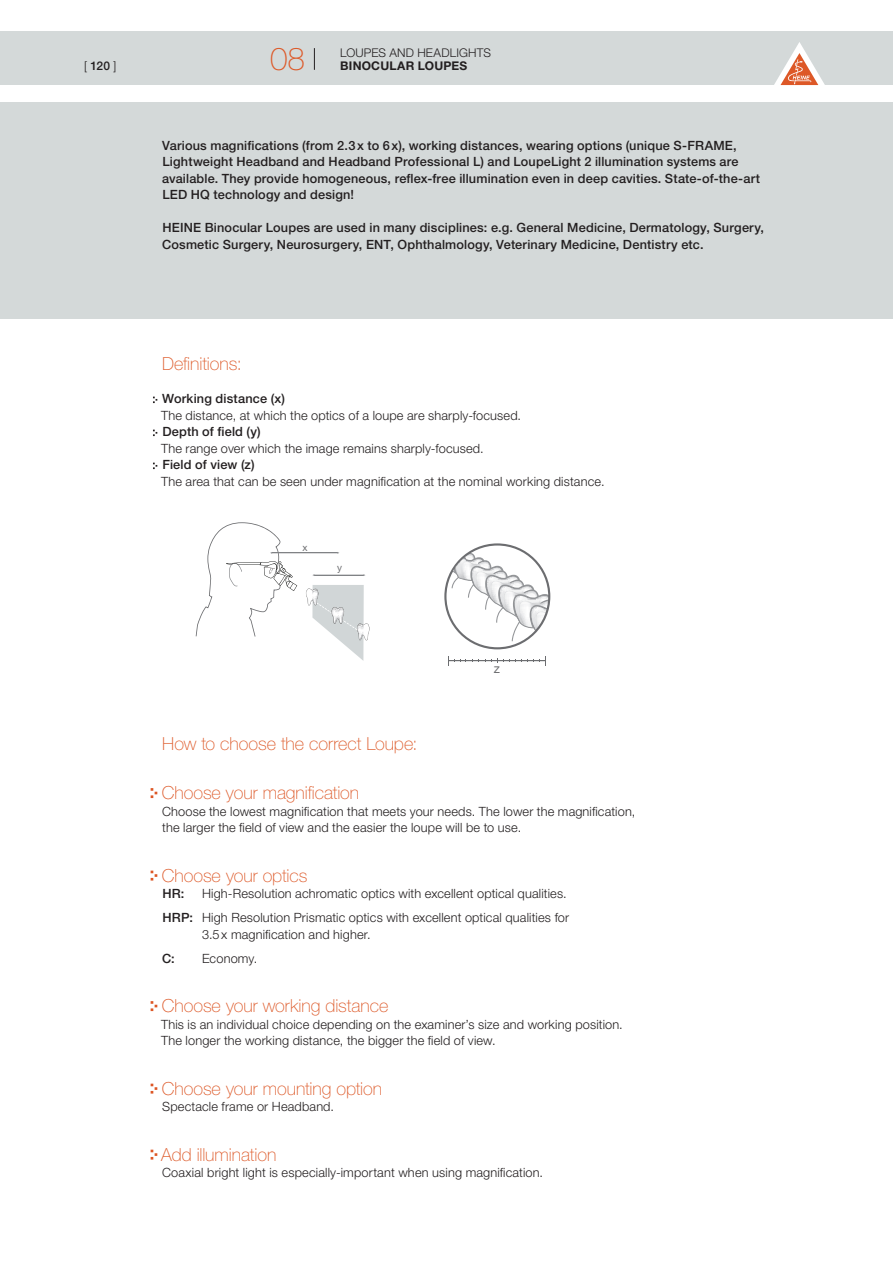
<style>
.page{position:relative;width:893px;height:1263px;background:#fff}
.page>*{position:absolute;margin:0;border:0;box-sizing:border-box;transform-origin:0 0}
.t1{font:100 31.5px "Helvetica Neue LT Std";color:#dd5827}
.t2{font:100 18px "Helvetica Neue LT Std";letter-spacing:-.005em;color:#dd5827}
.t3{font:12.9px "Helvetica Neue LT Std";color:#6c6d70}
.t4{font:300 12.75px/16.5px "Helvetica Neue LT Std";letter-spacing:.015em;color:#231f20}
.t5{font:500 12.75px/16.5px "Helvetica Neue LT Std";letter-spacing:.015em;color:#231f20}
.t6{font:300 12px "Helvetica Neue LT Std";letter-spacing:.015em;color:#231f20}
.t7{font:700 12px "Helvetica Neue LT Std";letter-spacing:.02em;color:#231f20}
.t8{font:500 12px "Helvetica Neue LT Std";color:#231f20}
.t9{font:9.9px "Helvetica Neue LT Std";color:#6c6d70}
.s1{font-weight:300}
.s2{font-weight:500}
</style>
<div class="page">
<div style="left:0;top:32px;width:893px;height:53px;background:#d4d9d9"></div>
<svg style="left:314px;top:48px;width:1px;height:22px"></svg>
<svg style="left:774px;top:42px;width:51px;height:43px"></svg>
<svg style="left:196px;top:522px;width:174px;height:139px"></svg>
<svg style="left:444px;top:543px;width:106px;height:106px"></svg>
<hr style="left:449px;top:660px;width:97px;height:1px;background:#6c6d70">
<svg style="left:448px;top:656px;width:31px;height:9px"></svg>
<svg style="left:534px;top:656px;width:12px;height:9px"></svg>
<svg style="left:485px;top:658px;width:43px;height:5px"></svg>
<img style="left:452px;top:555px;width:14px;height:24px">
<img style="left:502px;top:587px;width:33px;height:20px">
<div style="left:0;top:102px;width:893px;height:217px;background:#d4d9d9"></div>
<svg style="left:153px;top:397px;width:4px;height:6px"></svg>
<svg style="left:153px;top:430px;width:4px;height:6px"></svg>
<svg style="left:153px;top:463px;width:4px;height:6px"></svg>
<svg style="left:151px;top:788px;width:6px;height:10px"></svg>
<svg style="left:151px;top:871px;width:6px;height:9px"></svg>
<svg style="left:151px;top:1001px;width:6px;height:10px"></svg>
<svg style="left:151px;top:1084px;width:6px;height:9px"></svg>
<svg style="left:151px;top:1150px;width:6px;height:9px"></svg>
<p class="t8" style="left:84px;top:58px;width:34px"><span class="s1">[</span> 120 <span class="s1">]</span></p>
<h1 class="t1" style="left:270px;top:41px;width:36px">08</h1>
<p class="t6" style="left:340px;top:45px;width:152px">LOUPES AND HEADLIGHTS</p>
<p class="t7" style="left:340px;top:58px;width:129px">BINOCULAR LOUPES</p>
<p class="t5" style="left:162px;top:137px;width:599px">Various magnifications (from 2.3x to 6x), working distances, wearing options (unique S-FRAME, Lightweight Headband and Headband Professional L) and LoupeLight 2 illumination systems are available. They provide homogeneous, reflex-free illumination even in deep cavities. State-of-the-art LED HQ technology and design!</p>
<p class="t5" style="left:162px;top:219px;width:603px">HEINE Binocular Loupes are used in many disciplines: e.g. General Medicine, Dermatology, Surgery,<br>Cosmetic Surgery, Neurosurgery, ENT, Ophthalmology, Veterinary Medicine, Dentistry etc.</p>
<h2 class="t2" style="left:162px;top:353px;width:81px">Definitions:</h2>
<p class="t5" style="left:162px;top:390px;width:124px">Working distance (x)</p>
<p class="t4" style="left:161px;top:406px;width:362px">The distance, at which the optics of a loupe are sharply-focused.</p>
<p class="t5" style="left:162px;top:423px;width:100px">Depth of field (y)</p>
<p class="t4" style="left:161px;top:439px;width:324px">The range over which the image remains sharply-focused.</p>
<p class="t5" style="left:162px;top:456px;width:94px">Field of view (z)</p>
<p class="t4" style="left:161px;top:472px;width:445px">The area that can be seen under magnification at the nominal working distance.</p>
<p class="t9" style="left:302px;top:541px;width:7px">x</p>
<p class="t9" style="left:337px;top:562px;width:6px">y</p>
<p class="t3" style="left:494px;top:660px;width:8px">z</p>
<h2 class="t2" style="left:162px;top:733px;width:257px">How to choose the correct Loupe:</h2>
<h2 class="t2" style="left:162px;top:782px;width:199px">Choose your magnification</h2>
<p class="t4" style="left:162px;top:802px;width:475px">Choose the lowest magnification that meets your needs. The lower the magnification, the larger the field of view and the easier the loupe will be to use.</p>
<h2 class="t2" style="left:162px;top:865px;width:147px">Choose your optics</h2>
<p class="t5" style="left:162px;top:885px;width:24px">HR:</p>
<p class="t4" style="left:162px;top:881px;width:408px;line-height:24px;text-align:right">High-Resolution achromatic optics with excellent optical qualities.<br><span class="s2">HRP:</span> High Resolution Prismatic optics with excellent optical qualities for</p>
<p class="t4" style="left:202px;top:925px;width:170px">3.5x magnification and higher.</p>
<p class="t5" style="left:162px;top:950px;width:14px">C:</p>
<p class="t4" style="left:202px;top:949px;width:57px">Economy.</p>
<h2 class="t2" style="left:162px;top:995px;width:228px">Choose your working distance</h2>
<p class="t4" style="left:161px;top:1015px;width:463px">This is an individual choice depending on the examiner’s size and working position.<br>The longer the working distance, the bigger the field of view.</p>
<h2 class="t2" style="left:162px;top:1078px;width:222px">Choose your mounting option</h2>
<p class="t4" style="left:162px;top:1098px;width:173px">Spectacle frame or Headband.</p>
<h2 class="t2" style="left:161px;top:1144px;width:117px">Add illumination</h2>
<p class="t4" style="left:162px;top:1164px;width:383px">Coaxial bright light is especially-important when using magnification.</p>
</div>
